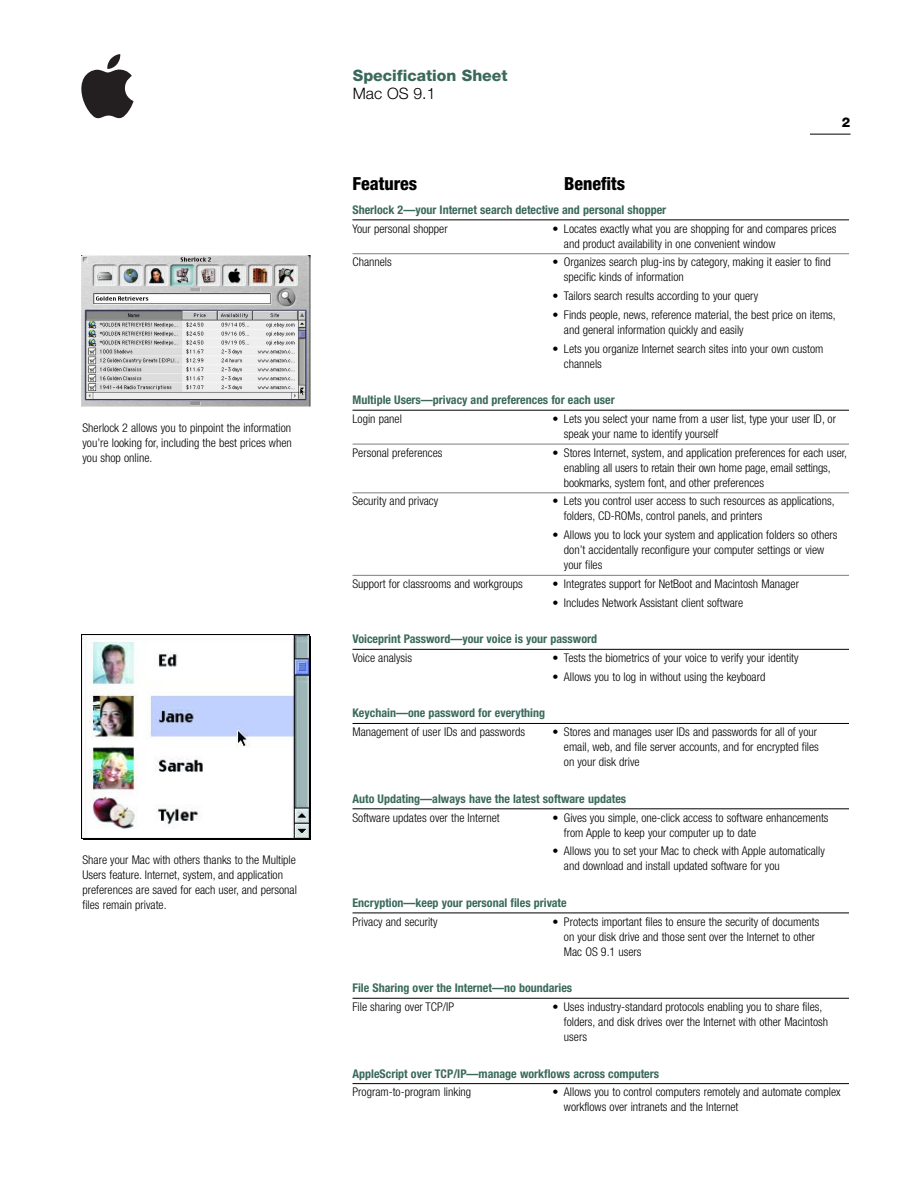
<style>
.page{position:relative;width:918px;height:1188px;background:#fff}
.page>*{position:absolute;margin:0;border:0;box-sizing:border-box;transform-origin:0 0}
.t1{font:800 condensed 18px "Helvetica Neue";color:#000}
.t2{font:800 15.75px "Helvetica Neue";color:#3a695c}
.t3{font:300 15.75px "Helvetica Neue";color:#000}
.t4{font:800 13.5px "Helvetica Neue";color:#000}
.t5{font:300 condensed 12px/15px "Helvetica Neue";color:#000}
.t6{font:700 condensed 12px "Helvetica Neue";color:#3a695c}
</style>
<div class="page">
<svg style="left:81px;top:54px;width:53px;height:64px"></svg>
<hr style="left:810px;top:134px;width:40px;height:1px;background:#000">
<hr style="left:352px;top:220px;width:497px;height:1px;background:#000">
<hr style="left:352px;top:253px;width:497px;height:1px;background:#808080">
<hr style="left:352px;top:410px;width:497px;height:1px;background:#000">
<hr style="left:352px;top:444px;width:497px;height:1px;background:#808080">
<hr style="left:352px;top:492px;width:497px;height:1px;background:#808080">
<hr style="left:352px;top:575px;width:497px;height:1px;background:#808080">
<hr style="left:352px;top:649px;width:497px;height:1px;background:#000">
<hr style="left:352px;top:723px;width:497px;height:1px;background:#000">
<hr style="left:352px;top:809px;width:497px;height:1px;background:#000">
<hr style="left:352px;top:913px;width:497px;height:1px;background:#000">
<hr style="left:352px;top:998px;width:497px;height:1px;background:#000">
<hr style="left:352px;top:1083px;width:497px;height:1px;background:#000">
<img style="left:81px;top:255px;width:229px;height:152px">
<img style="left:81px;top:634px;width:229px;height:206px">
<p class="t5" style="left:82px;top:421px;width:211px;text-align:justify">Sherlock 2 allows you to pinpoint the information you’re looking for, including the best prices when you shop online.</p>
<p class="t5" style="left:82px;top:853px;width:216px">Share your Mac with others thanks to the Multiple Users feature. Internet, system, and application preferences are saved for each user, and personal files remain private.</p>
<h2 class="t2" style="left:353px;top:69px;width:156px">Specification Sheet</h2>
<h2 class="t3" style="left:353px;top:88px;width:84px">Mac OS 9.1</h2>
<p class="t4" style="left:842px;top:117px;width:10px">2</p>
<h1 class="t1" style="left:352px;top:177px;width:66px">Features</h1>
<h1 class="t1" style="left:564px;top:177px;width:63px">Benefits</h1>
<p class="t6" style="left:352px;top:205px;width:315px">Sherlock 2—your Internet search detective and personal shopper</p>
<p class="t5" style="left:352px;top:222px;width:97px">Your personal shopper</p>
<p class="t5" style="left:564px;top:222px;width:274px;text-indent:-12px">• Locates exactly what you are shopping for and compares prices and product availability in one convenient window</p>
<p class="t5" style="left:352px;top:256px;width:41px">Channels</p>
<p class="t5" style="left:564px;top:256px;width:268px;text-indent:-12px">• Organizes search plug-ins by category, making it easier to find specific kinds of information</p>
<p class="t5" style="left:552px;top:289px;width:207px">• Tailors search results according to your query</p>
<p class="t5" style="left:564px;top:308px;width:273px;text-indent:-12px">• Finds people, news, reference material, the best price on items, and general information quickly and easily</p>
<p class="t5" style="left:564px;top:342px;width:261px;text-indent:-12px">• Lets you organize Internet search sites into your own custom channels</p>
<p class="t6" style="left:352px;top:396px;width:264px">Multiple Users—privacy and preferences for each user</p>
<p class="t5" style="left:352px;top:412px;width:51px">Login panel</p>
<p class="t5" style="left:564px;top:412px;width:274px;text-indent:-12px">• Lets you select your name from a user list, type your user ID, or speak your name to identify yourself</p>
<p class="t5" style="left:352px;top:446px;width:92px">Personal preferences</p>
<p class="t5" style="left:564px;top:446px;width:285px;text-indent:-12px">• Stores Internet, system, and application preferences for each user, enabling all users to retain their own home page, email settings, bookmarks, system font, and other preferences</p>
<p class="t5" style="left:352px;top:495px;width:87px">Security and privacy</p>
<p class="t5" style="left:564px;top:495px;width:272px;text-indent:-12px">• Lets you control user access to such resources as applications, folders, CD-ROMs, control panels, and printers</p>
<p class="t5" style="left:564px;top:528px;width:275px;text-indent:-12px">• Allows you to lock your system and application folders so others don’t accidentally reconfigure your computer settings or view your files</p>
<p class="t5" style="left:352px;top:577px;width:172px">Support for classrooms and workgroups</p>
<p class="t5" style="left:552px;top:577px;width:248px">• Integrates support for NetBoot and Macintosh Manager</p>
<p class="t5" style="left:552px;top:596px;width:193px">• Includes Network Assistant client software</p>
<p class="t6" style="left:352px;top:635px;width:246px">Voiceprint Password—your voice is your password</p>
<p class="t5" style="left:352px;top:651px;width:61px">Voice analysis</p>
<p class="t5" style="left:552px;top:651px;width:248px">• Tests the biometrics of your voice to verify your identity</p>
<p class="t5" style="left:552px;top:670px;width:214px">• Allows you to log in without using the keyboard</p>
<p class="t6" style="left:352px;top:709px;width:194px">Keychain—one password for everything</p>
<p class="t5" style="left:352px;top:725px;width:174px">Management of user IDs and passwords</p>
<p class="t5" style="left:564px;top:725px;width:257px;text-indent:-12px">• Stores and manages user IDs and passwords for all of your email, web, and file server accounts, and for encrypted files on your disk drive</p>
<p class="t6" style="left:352px;top:794px;width:275px">Auto Updating—always have the latest software updates</p>
<p class="t5" style="left:352px;top:811px;width:149px">Software updates over the Internet</p>
<p class="t5" style="left:564px;top:811px;width:266px;text-indent:-12px">• Gives you simple, one-click access to software enhancements from Apple to keep your computer up to date</p>
<p class="t5" style="left:564px;top:845px;width:262px;text-indent:-12px">• Allows you to set your Mac to check with Apple automatically and download and install updated software for you</p>
<p class="t6" style="left:352px;top:898px;width:216px">Encryption—keep your personal files private</p>
<p class="t5" style="left:352px;top:915px;width:87px">Privacy and security</p>
<p class="t5" style="left:564px;top:915px;width:257px;text-indent:-12px">• Protects important files to ensure the security of documents on your disk drive and those sent over the Internet to other<br>Mac OS 9.1 users</p>
<p class="t6" style="left:352px;top:984px;width:221px">File Sharing over the Internet—no boundaries</p>
<p class="t5" style="left:352px;top:1000px;width:103px">File sharing over TCP/IP</p>
<p class="t5" style="left:564px;top:1000px;width:266px;text-indent:-12px">• Uses industry-standard protocols enabling you to share files, folders, and disk drives over the Internet with other Macintosh users</p>
<p class="t6" style="left:352px;top:1069px;width:308px">AppleScript over TCP/IP—manage workflows across computers</p>
<p class="t5" style="left:352px;top:1086px;width:120px">Program-to-program linking</p>
<p class="t5" style="left:564px;top:1086px;width:278px;text-indent:-12px">• Allows you to control computers remotely and automate complex workflows over intranets and the Internet</p>
</div>
